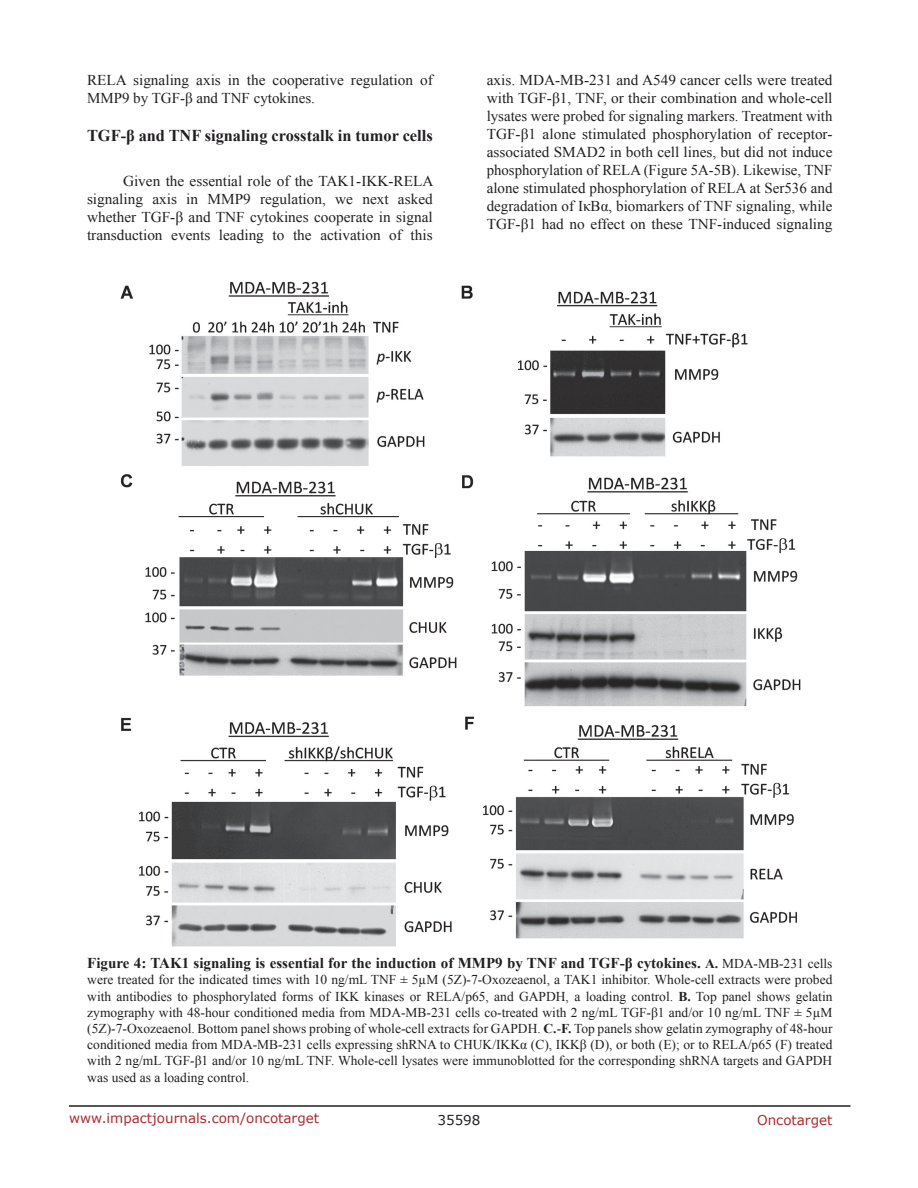
<style>
.page{position:relative;width:918px;height:1188px;background:#fff}
.page>*{position:absolute;margin:0;border:0;box-sizing:border-box;transform-origin:0 0}
.SubHeading{font:700 16.5px "Times New Roman";color:#221f22}
.BodyText{font:15px/18px "Times New Roman";color:#221f22;text-align:justify}
.FigureText{font:700 15px "Times New Roman";color:#221f22}
.FigureText-2{font:13.5px/16.2px "Times New Roman";color:#221f22;text-align:justify}
.t1{font:13.5px "Verdana";color:#ac2b31}
.t2{font:13.5px "Verdana";color:#221f22}
.s1{font-size:13.5px}
.s2{font-weight:400;font-size:13.5px}
.s3{font-weight:700}
</style>
<div class="page">
<hr style="left:69px;top:1105px;width:781px;height:2px;background:#231f20">
<img style="left:120px;top:281px;width:681px;height:666px">
<p class="BodyText" style="left:87px;top:71px;width:347px">RELA signaling axis in the cooperative regulation of<br>MMP9 by TGF-β and TNF cytokines.</p>
<p class="SubHeading" style="left:87px;top:124px;width:347px">TGF-β and TNF signaling crosstalk in tumor cells</p>
<p class="BodyText" style="left:87px;top:172px;width:348px;text-indent:36px">Given the essential role of the TAK1-IKK-RELA signaling axis in MMP9 regulation, we next asked whether TGF-β and TNF cytokines cooperate in signal transduction events leading to the activation of this</p>
<p class="BodyText" style="left:487px;top:71px;width:347px">axis. MDA-MB-231 and A549 cancer cells were treated with TGF-β1, TNF, or their combination and whole-cell lysates were probed for signaling markers. Treatment with TGF-β1 alone stimulated phosphorylation of receptor&shy;associated SMAD2 in both cell lines, but did not induce phosphorylation of RELA (Figure 5A-5B). Likewise, TNF alone stimulated phosphorylation of RELA at Ser536 and degradation of IκBα, biomarkers of TNF signaling, while TGF-β1 had no effect on these TNF-induced signaling</p>
<p class="FigureText" style="left:87px;top:953px;width:747px">Figure 4: TAK1 signaling is essential for the induction of MMP9 by TNF and TGF-β cytokines. <span class="s1">A.</span> <span class="s2">MDA-MB-231 cells</span></p>
<p class="FigureText-2" style="left:87px;top:972px;width:747px">were treated for the indicated times with 10 ng/mL TNF ± 5µM (5Z)-7-Oxozeaenol, a TAK1 inhibitor. Whole-cell extracts were probed with antibodies to phosphorylated forms of IKK kinases or RELA/p65, and GAPDH, a loading control. <span class="s3">B.</span> Top panel shows gelatin zymography with 48-hour conditioned media from MDA-MB-231 cells co-treated with 2 ng/mL TGF-β1 and/or 10 ng/mL TNF ± 5µM (5Z)-7-Oxozeaenol. Bottom panel shows probing of whole-cell extracts for GAPDH. <span class="s3">C.</span>-<span class="s3">F.</span> Top panels show gelatin zymography of 48-hour conditioned media from MDA-MB-231 cells expressing shRNA to CHUK/IKKα (C), IKKβ (D), or both (E); or to RELA/p65 (F) treated with 2 ng/mL TGF-β1 and/or 10 ng/mL TNF. Whole-cell lysates were immunoblotted for the corresponding shRNA targets and GAPDH was used as a loading control.</p>
<p class="t1" style="left:69px;top:1109px;width:252px">www.impactjournals.com/oncotarget</p>
<p class="t2" style="left:438px;top:1111px;width:44px">35598</p>
<p class="t1" style="left:757px;top:1111px;width:77px">Oncotarget</p>
</div>
